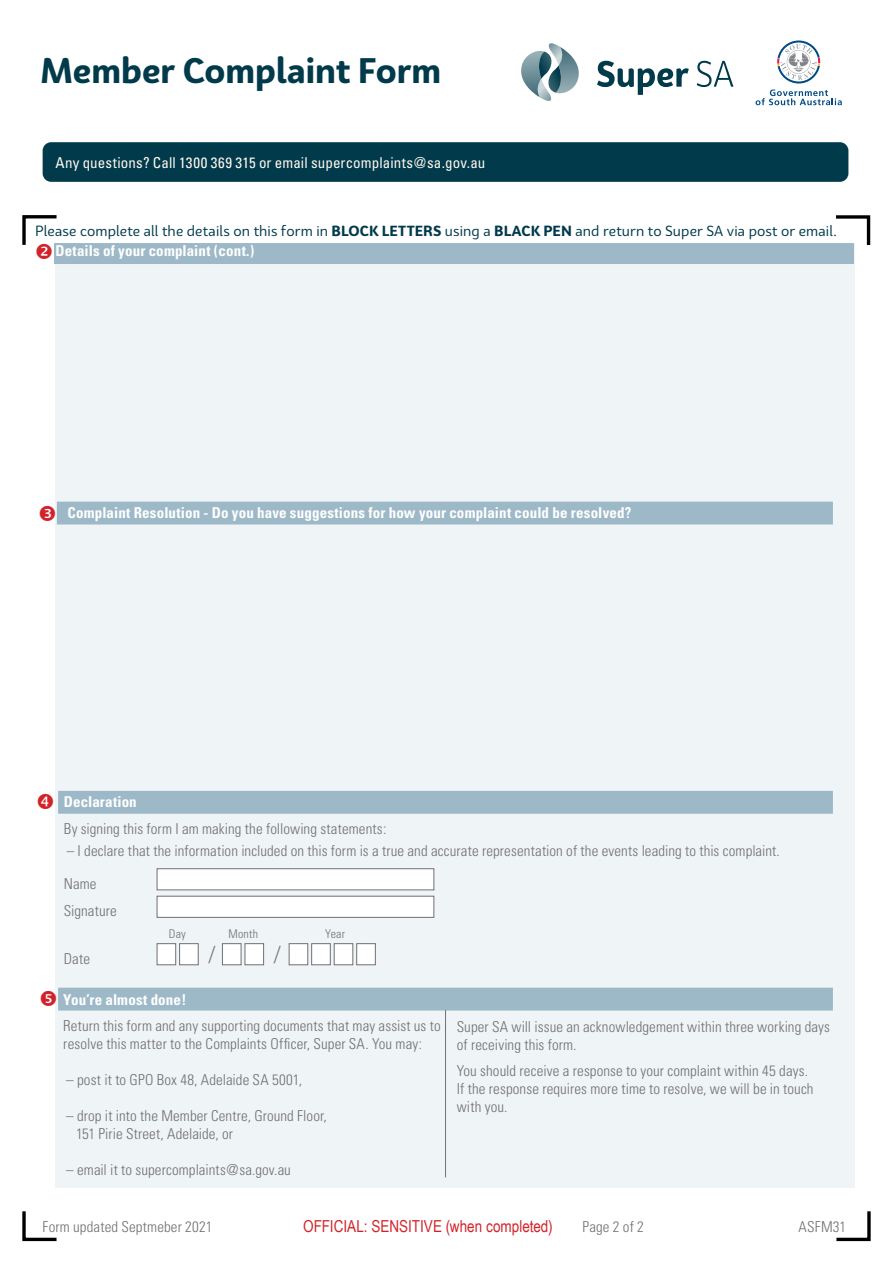
<style>
.page{position:relative;width:893px;height:1263px;background:#fff}
.page>*{position:absolute;margin:0;border:0;box-sizing:border-box;transform-origin:0 0}
.t1{font:700 34.5px "Bw Surco";color:#003a4b}
.t2{font:300 condensed 21px "Univers";color:#717073}
.t3{font:16.5px "Arial Narrow";color:#d2232a}
.t4{font:300 condensed 15px/18px "Univers";letter-spacing:.005em;color:#717073}
.t5{font:700 condensed 15px "Univers";letter-spacing:.01em;color:#fff}
.t6{font:condensed 15px "Univers";letter-spacing:.01em;color:#fff6ed}
.t7{font:14.25px "Bw Surco";letter-spacing:.01em;color:#003a4b}
.t8{font:300 condensed 12px "Univers";letter-spacing:.015em;color:#717073}
.s1{font-weight:700}
</style>
<div class="page">
<div style="left:55px;top:245px;width:800px;height:943px;background:#eff4f7"></div>
<div style="left:58px;top:791px;width:775px;height:23px;background:#9db9c8;border:2px solid #9db9c8"></div>
<div style="left:157px;top:868px;width:277px;height:22px;background:#fff;border:1px solid #717073"></div>
<div style="left:157px;top:896px;width:277px;height:22px;background:#fff;border:1px solid #717073"></div>
<div style="left:157px;top:943px;width:19px;height:22px;background:#fff;border:1px solid #717073"></div>
<div style="left:179px;top:943px;width:19px;height:22px;background:#fff;border:1px solid #717073"></div>
<div style="left:222px;top:943px;width:19px;height:22px;background:#fff;border:1px solid #717073"></div>
<div style="left:245px;top:943px;width:19px;height:22px;background:#fff;border:1px solid #717073"></div>
<div style="left:289px;top:943px;width:19px;height:22px;background:#fff;border:1px solid #717073"></div>
<div style="left:311px;top:943px;width:20px;height:22px;background:#fff;border:1px solid #717073"></div>
<div style="left:334px;top:943px;width:19px;height:22px;background:#fff;border:1px solid #717073"></div>
<div style="left:356px;top:943px;width:20px;height:22px;background:#fff;border:1px solid #717073"></div>
<div style="left:58px;top:988px;width:775px;height:22px;background:#9db9c8"></div>
<hr style="left:445px;top:1010px;width:1px;height:167px;background:#717073">
<div style="left:57px;top:502px;width:776px;height:22px;background:#9db9c8"></div>
<div style="left:55px;top:244px;width:798px;height:19px;background:#9db9c8"></div>
<div style="left:54px;top:243px;width:800px;height:21px;border:2px solid #9db9c8"></div>
<div style="left:43px;top:142px;width:805px;height:40px;background:#003a4b;border-radius:9px"></div>
<svg style="left:833px;top:215px;width:38px;height:33px"></svg>
<svg style="left:836px;top:1211px;width:35px;height:31px"></svg>
<svg style="left:22px;top:1211px;width:35px;height:31px"></svg>
<svg style="left:756px;top:41px;width:86px;height:64px"></svg>
<svg style="left:597px;top:61px;width:136px;height:34px"></svg>
<svg style="left:521px;top:43px;width:58px;height:58px"></svg>
<svg style="left:22px;top:215px;width:38px;height:44px"></svg>
<h1 class="t1" style="left:41px;top:47px;width:402px">Member Complaint Form</h1>
<p class="t6" style="left:55px;top:153px;width:432px">Any questions? Call 1300 369 315 or email supercomplaints@sa.gov.au</p>
<p class="t7" style="left:35px;top:221px;width:803px">Please complete all the details on this form in <span class="s1">BLOCK LETTERS</span> using a <span class="s1">BLACK PEN</span> and return to Super SA via post or email.</p>
<p class="t5" style="left:56px;top:242px;width:200px">Details of your complaint (cont.)</p>
<p class="t5" style="left:68px;top:504px;width:565px">Complaint Resolution - Do you have suggestions for how your complaint could be resolved?</p>
<p class="t5" style="left:64px;top:792px;width:75px">Declaration</p>
<p class="t4" style="left:64px;top:819px;width:324px">By signing this form I am making the following statements:</p>
<p class="t4" style="left:64px;top:834px;width:718px;line-height:32.8px">– I declare that the information included on this form is a true and accurate representation of the events leading to this complaint.<br>Name</p>
<p class="t4" style="left:64px;top:902px;width:55px">Signature</p>
<p class="t8" style="left:169px;top:927px;width:19px">Day</p>
<p class="t8" style="left:228px;top:927px;width:31px">Month</p>
<p class="t8" style="left:325px;top:927px;width:21px">Year</p>
<p class="t4" style="left:64px;top:949px;width:28px">Date</p>
<h2 class="t2" style="left:208px;top:940px;width:8px">/</h2>
<h2 class="t2" style="left:274px;top:940px;width:8px">/</h2>
<p class="t5" style="left:63px;top:990px;width:125px">You’re almost done!</p>
<p class="t4" style="left:63px;top:1017px;width:379px">Return this form and any supporting documents that may assist us to resolve this matter to the Complaints Officer, Super SA. You may:</p>
<p class="t4" style="left:66px;top:1071px;width:237px">– post it to GPO Box 48, Adelaide SA 5001,</p>
<p class="t4" style="left:76px;top:1107px;width:252px;text-indent:-10px">– drop it into the Member Centre, Ground Floor,<br>151 Pirie Street, Adelaide, or</p>
<p class="t4" style="left:66px;top:1161px;width:226px">– email it to supercomplaints@sa.gov.au</p>
<p class="t4" style="left:457px;top:1017px;width:375px">Super SA will issue an acknowledgement within three working days of receiving this form.</p>
<p class="t4" style="left:457px;top:1062px;width:358px">You should receive a response to your complaint within 45 days.<br>If the response requires more time to resolve, we will be in touch with you.</p>
<p class="t4" style="left:43px;top:1218px;width:171px">Form updated Septmeber 2021</p>
<p class="t3" style="left:303px;top:1214px;width:251px">OFFICIAL: SENSITIVE (when completed)</p>
<p class="t4" style="left:583px;top:1218px;width:63px">Page 2 of 2</p>
<p class="t4" style="left:799px;top:1218px;width:49px">ASFM31</p>
</div>
